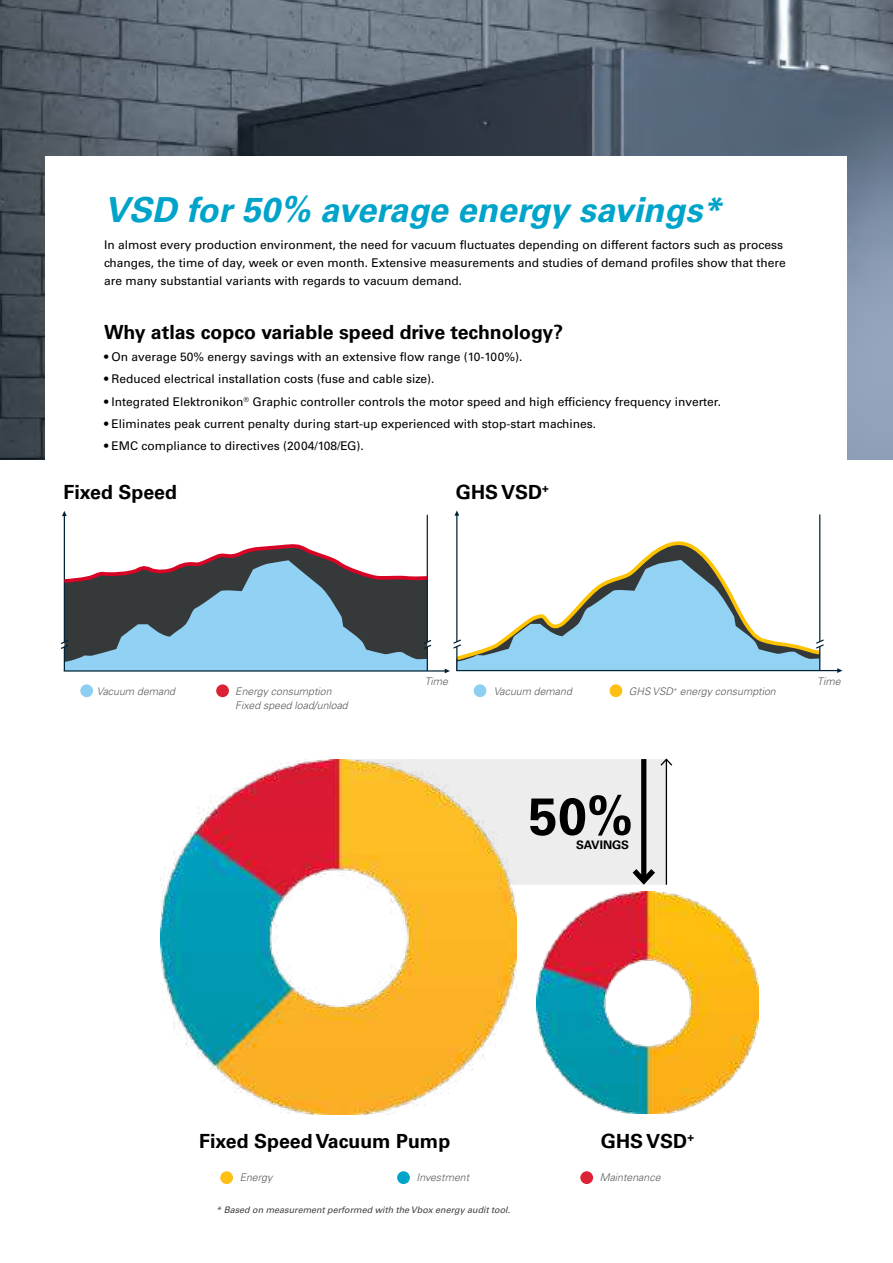
<style>
.page{position:relative;width:893px;height:1263px;background:#fff}
.page>*{position:absolute;margin:0;border:0;box-sizing:border-box;transform-origin:0 0}
.t1{font:700 52.2px "Univers LT Std";color:#000}
.t2{font:italic 700 34.5px "Univers LT Std";color:#00a3c9}
.t3{font:700 19.5px "Univers LT Std";color:#000}
.t4{font:12px/18px "Univers LT Std";color:#000}
.t5{font:700 11.7px "Univers LT Std";color:#000}
.t6{font:italic 300 10.5px/14.2px "Univers LT Std";color:#58595b}
.t7{font:italic 9px "Univers LT Std";color:#414042}
</style>
<div class="page">
<svg style="left:62px;top:511px;width:5px;height:5px"></svg>
<hr style="left:64px;top:515px;width:1px;height:127px;background:#002236">
<hr style="left:427px;top:515px;width:1px;height:127px;background:#002236">
<hr style="left:64px;top:670px;width:382px;height:2px;background:#002236">
<svg style="left:60px;top:541px;width:373px;height:130px"></svg>
<svg style="left:457px;top:539px;width:364px;height:21px"></svg>
<hr style="left:456px;top:514px;width:1px;height:128px;background:#002236">
<hr style="left:819px;top:514px;width:1px;height:128px;background:#002236">
<hr style="left:456px;top:670px;width:382px;height:1px;background:#002236">
<svg style="left:445px;top:560px;width:380px;height:113px"></svg>
<svg style="left:454px;top:510px;width:5px;height:6px"></svg>
<svg style="left:837px;top:668px;width:5px;height:5px"></svg>
<img style="left:0;top:0;width:893px;height:460px">
<img style="left:161px;top:759px;width:355px;height:355px">
<img style="left:537px;top:892px;width:222px;height:222px">
<div style="left:397px;top:1171px;width:13px;height:13px;background:#00a3c9;border-radius:50%"></div>
<div style="left:220px;top:1171px;width:13px;height:13px;background:#fec012;border-radius:50%"></div>
<div style="left:580px;top:1171px;width:13px;height:13px;background:#dc2235;border-radius:50%"></div>
<svg style="left:349px;top:758px;width:324px;height:128px;background:#edd7a4"></svg>
<div style="left:45px;top:156px;width:802px;height:327px;background:#fff"></div>
<div style="left:216px;top:684px;width:13px;height:13px;background:#dc2235;border-radius:50%"></div>
<div style="left:80px;top:684px;width:13px;height:13px;background:#8dcef2;border-radius:50%"></div>
<div style="left:609px;top:684px;width:13px;height:13px;background:#fec012;border-radius:50%"></div>
<div style="left:474px;top:684px;width:12px;height:13px;background:#8dcef2;border-radius:50%"></div>
<h2 class="t2" style="left:104px;top:190px;width:619px">VSD for 50% average energy savings*</h2>
<p class="t4" style="left:104px;top:235px;width:683px">In almost every production environment, the need for vacuum fluctuates depending on different factors such as process changes, the time of day, week or even month. Extensive measurements and studies of demand profiles show that there are many substantial variants with regards to vacuum demand.</p>
<h3 class="t3" style="left:104px;top:320px;width:461px">Why atlas copco variable speed drive technology?</h3>
<p class="t4" style="left:104px;top:348px;width:420px">• On average 50% energy savings with an extensive flow range (10-100%).</p>
<p class="t4" style="left:104px;top:370px;width:332px">• Reduced electrical installation costs (fuse and cable size).</p>
<p class="t4" style="left:104px;top:392px;width:619px">• Integrated Elektronikon<sup>®</sup> Graphic controller controls the motor speed and high efficiency frequency inverter.</p>
<p class="t4" style="left:104px;top:415px;width:494px">• Eliminates peak current penalty during start-up experienced with stop-start machines.</p>
<p class="t4" style="left:104px;top:437px;width:261px">• EMC compliance to directives (2004/108/EG).</p>
<h3 class="t3" style="left:64px;top:481px;width:115px">Fixed Speed</h3>
<h3 class="t3" style="left:456px;top:481px;width:95px">GHS VSD<sup>+</sup></h3>
<p class="t6" style="left:425px;top:675px;width:25px">Time</p>
<p class="t6" style="left:817px;top:674px;width:25px">Time</p>
<p class="t6" style="left:97px;top:684px;width:80px">Vacuum demand</p>
<p class="t6" style="left:629px;top:684px;width:148px">GHS VSD<sup>+</sup> energy consumption</p>
<p class="t6" style="left:494px;top:684px;width:80px">Vacuum demand</p>
<p class="t6" style="left:235px;top:684px;width:114px">Energy consumption<br>Fixed speed load/unload</p>
<h1 class="t1" style="left:529px;top:786px;width:106px">50%</h1>
<p class="t5" style="left:576px;top:838px;width:55px">SAVINGS</p>
<h3 class="t3" style="left:199px;top:1129px;width:253px">Fixed Speed Vacuum Pump</h3>
<h3 class="t3" style="left:601px;top:1129px;width:95px">GHS VSD<sup>+</sup></h3>
<p class="t6" style="left:240px;top:1171px;width:34px">Energy</p>
<p class="t6" style="left:416px;top:1171px;width:54px">Investment</p>
<p class="t6" style="left:600px;top:1171px;width:62px">Maintenance</p>
<p class="t7" style="left:216px;top:1205px;width:296px">* Based on measurement performed with the Vbox energy audit tool.</p>
</div>
